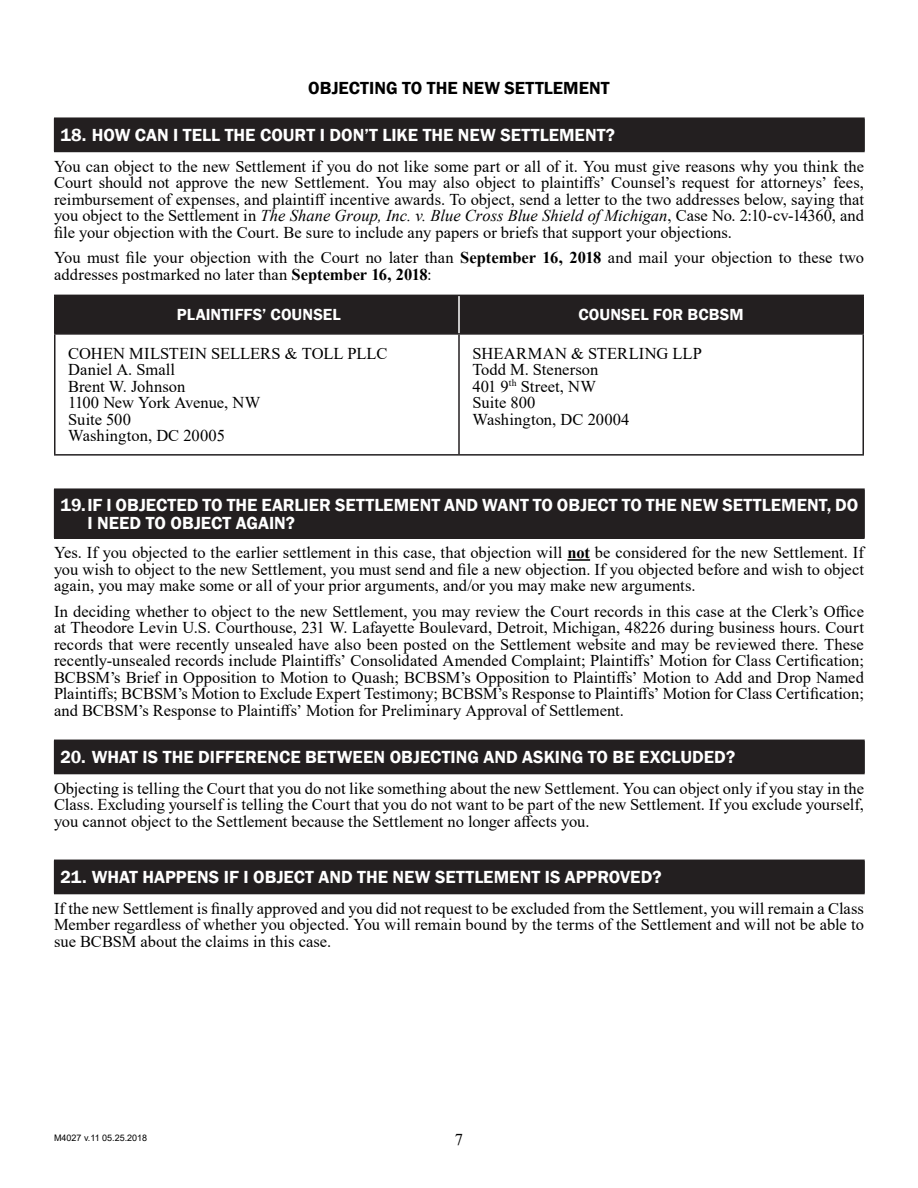
<style>
.page{position:relative;width:918px;height:1188px;background:#fff}
.page>*{position:absolute;margin:0;border:0;box-sizing:border-box;transform-origin:0 0}
.t1{font:600 18px/18px "Franklin Gothic";color:#fff}
.Black_H1{font:600 18px "Franklin Gothic";color:#000}
.Body_Copy{font:16.5px/16.5px "Times New Roman";color:#000;text-align:justify}
.Table_Body_Copy{font:16.5px/16.5px "Times New Roman";color:#000}
.t2{font:600 16.5px "Franklin Gothic";letter-spacing:.005em;color:#fff}
.t3{font:9px "Arial";color:#000}
.s1{font-style:italic}
.s2{font-weight:700}
</style>
<div class="page">
<hr style="left:567px;top:559px;width:23px;height:2px;background:#000">
<div style="left:54px;top:118px;width:810px;height:34px;background:#231f20"></div>
<hr style="left:864px;top:118px;width:1px;height:33px;background:#231f20">
<hr style="left:54px;top:151px;width:811px;height:1px;background:#231f20">
<div style="left:56px;top:296px;width:806px;height:37px;background:#231f20"></div>
<hr style="left:54px;top:295px;width:405px;height:1px;background:#231f20">
<hr style="left:54px;top:296px;width:2px;height:37px;background:#231f20">
<hr style="left:459px;top:295px;width:405px;height:1px;background:#231f20">
<hr style="left:862px;top:296px;width:2px;height:37px;background:#231f20">
<hr style="left:54px;top:333px;width:405px;height:2px;background:#231f20">
<hr style="left:54px;top:335px;width:2px;height:119px;background:#231f20">
<hr style="left:459px;top:333px;width:405px;height:2px;background:#231f20">
<hr style="left:458px;top:335px;width:2px;height:119px;background:#231f20">
<hr style="left:862px;top:335px;width:2px;height:119px;background:#231f20">
<hr style="left:54px;top:454px;width:405px;height:2px;background:#231f20">
<hr style="left:459px;top:454px;width:405px;height:2px;background:#231f20">
<hr style="left:458px;top:296px;width:2px;height:37px;background:#fff">
<div style="left:54px;top:489px;width:810px;height:49px;background:#231f20"></div>
<hr style="left:864px;top:489px;width:1px;height:49px;background:#231f20">
<hr style="left:54px;top:538px;width:811px;height:1px;background:#231f20">
<div style="left:54px;top:740px;width:810px;height:34px;background:#231f20"></div>
<hr style="left:864px;top:740px;width:1px;height:33px;background:#231f20">
<hr style="left:54px;top:773px;width:811px;height:1px;background:#231f20">
<div style="left:54px;top:860px;width:810px;height:34px;background:#231f20"></div>
<hr style="left:864px;top:860px;width:1px;height:33px;background:#231f20">
<hr style="left:54px;top:893px;width:811px;height:1px;background:#231f20">
<p class="Black_H1" style="left:308px;top:77px;width:303px">OBJECTING TO THE NEW SETTLEMENT</p>
<p class="t1" style="left:60px;top:126px;width:556px">18. HOW CAN I TELL THE COURT I DON’T LIKE THE NEW SETTLEMENT?</p>
<p class="Body_Copy" style="left:54px;top:157px;width:812px">You can object to the new Settlement if you do not like some part or all of it. You must give reasons why you think the Court should not approve the new Settlement. You may also object to plaintiffs’ Counsel’s request for attorneys’ fees, reimbursement of expenses, and plaintiff incentive awards. To object, send a letter to the two addresses below, saying that you object to the Settlement in <span class="s1">The Shane Group, Inc. v. Blue Cross Blue Shield of Michigan</span>, Case No. 2:10-cv-14360, and file your objection with the Court. Be sure to include any papers or briefs that support your objections.</p>
<p class="Body_Copy" style="left:54px;top:249px;width:811px">You must file your objection with the Court no later than <span class="s2">September 16, 2018</span> and mail your objection to these two addresses postmarked no later than <span class="s2">September 16, 2018</span>:</p>
<h1 class="t2" style="left:177px;top:305px;width:165px">PLAINTIFFS’ COUNSEL</h1>
<h1 class="t2" style="left:578px;top:305px;width:167px">COUNSEL FOR BCBSM</h1>
<p class="Table_Body_Copy" style="left:68px;top:345px;width:321px">COHEN MILSTEIN SELLERS &amp; TOLL PLLC<br>Daniel A. Small<br>Brent W. Johnson<br>1100 New York Avenue, NW<br>Suite 500<br>Washington, DC 20005</p>
<p class="Table_Body_Copy" style="left:472px;top:345px;width:231px">SHEARMAN &amp; STERLING LLP</p>
<p class="Table_Body_Copy" style="left:472px;top:361px;width:127px">Todd M. Stenerson</p>
<p class="Table_Body_Copy" style="left:472px;top:378px;width:125px">401 9<sup>th</sup> Street, NW</p>
<p class="Table_Body_Copy" style="left:472px;top:394px;width:64px">Suite 800</p>
<p class="Table_Body_Copy" style="left:472px;top:411px;width:159px">Washington, DC 20004</p>
<p class="t1" style="left:87px;top:496px;width:773px;text-indent:-27px">19.IF I OBJECTED TO THE EARLIER SETTLEMENT AND WANT TO OBJECT TO THE NEW SETTLEMENT, DO<br>I NEED TO OBJECT AGAIN?</p>
<p class="Body_Copy" style="left:54px;top:544px;width:812px">Yes. If you objected to the earlier settlement in this case, that objection will <span class="s2">not</span> be considered for the new Settlement. If you wish to object to the new Settlement, you must send and file a new objection. If you objected before and wish to object again, you may make some or all of your prior arguments, and/or you may make new arguments.</p>
<p class="Body_Copy" style="left:54px;top:602px;width:812px">In deciding whether to object to the new Settlement, you may review the Court records in this case at the Clerk’s Office at Theodore Levin U.S. Courthouse, 231 W. Lafayette Boulevard, Detroit, Michigan, 48226 during business hours. Court records that were recently unsealed have also been posted on the Settlement website and may be reviewed there. These recently-unsealed records include Plaintiffs’ Consolidated Amended Complaint; Plaintiffs’ Motion for Class Certification; BCBSM’s Brief in Opposition to Motion to Quash; BCBSM’s Opposition to Plaintiffs’ Motion to Add and Drop Named Plaintiffs; BCBSM’s Motion to Exclude Expert Testimony; BCBSM’s Response to Plaintiffs’ Motion for Class Certification; and BCBSM’s Response to Plaintiffs’ Motion for Preliminary Approval of Settlement.</p>
<p class="t1" style="left:60px;top:748px;width:676px">20. WHAT IS THE DIFFERENCE BETWEEN OBJECTING AND ASKING TO BE EXCLUDED?</p>
<p class="Body_Copy" style="left:54px;top:779px;width:812px">Objecting is telling the Court that you do not like something about the new Settlement. You can object only if you stay in the Class. Excluding yourself is telling the Court that you do not want to be part of the new Settlement. If you exclude yourself, you cannot object to the Settlement because the Settlement no longer affects you.</p>
<p class="t1" style="left:60px;top:868px;width:603px">21. WHAT HAPPENS IF I OBJECT AND THE NEW SETTLEMENT IS APPROVED?</p>
<p class="Body_Copy" style="left:54px;top:899px;width:812px">If the new Settlement is finally approved and you did not request to be excluded from the Settlement, you will remain a Class Member regardless of whether you objected. You will remain bound by the terms of the Settlement and will not be able to sue BCBSM about the claims in this case.</p>
<p class="t3" style="left:54px;top:1131px;width:95px">M4027 v.11 05.25.2018</p>
<p class="Body_Copy" style="left:455px;top:1131px;width:10px">7</p>
</div>
